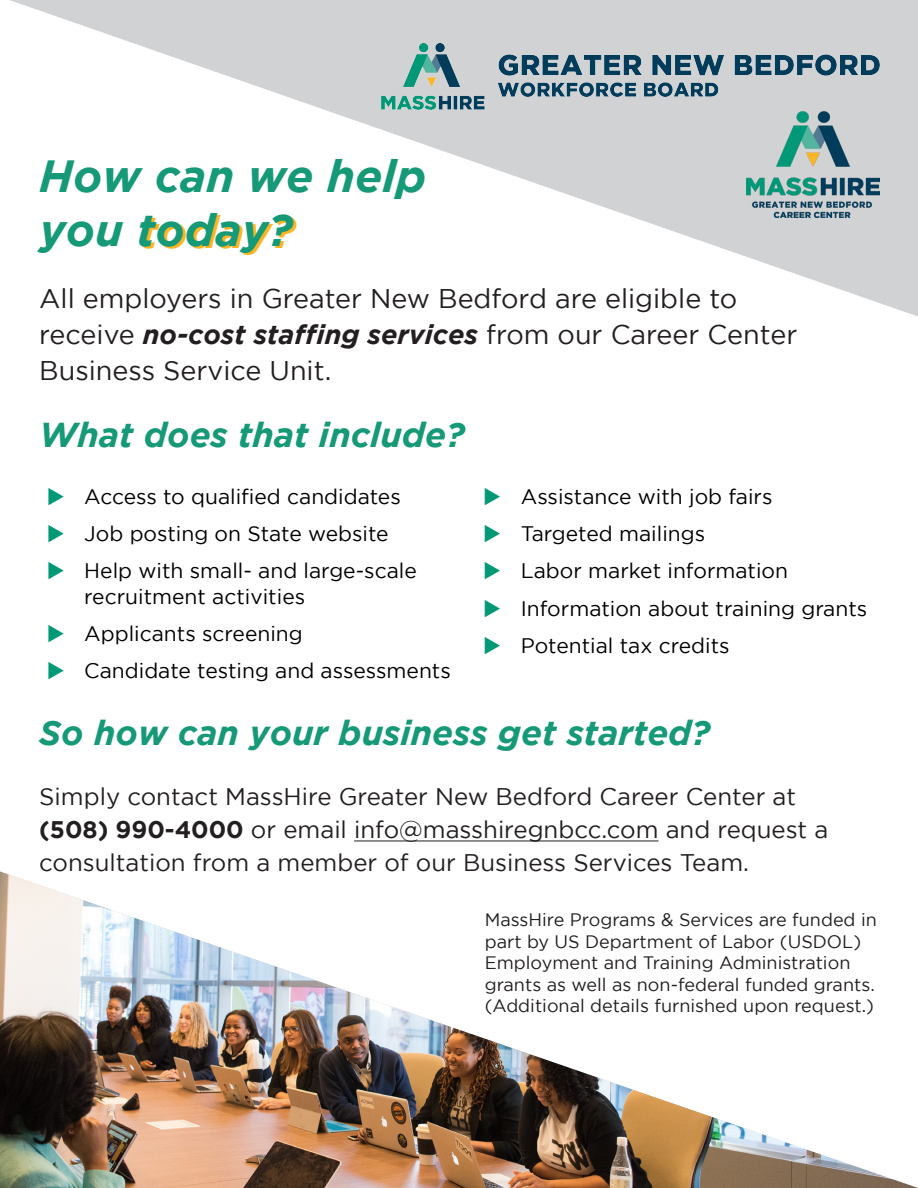
<style>
.page{position:relative;width:918px;height:1188px;background:#fff}
.page>*{position:absolute;margin:0;border:0;box-sizing:border-box;transform-origin:0 0}
.t1{font:italic 700 45px "Gotham";color:#159977}
.t2{font:italic 700 34.5px "Gotham";color:#159977}
.Paragraph_Style_1{font:27px/36px "Gotham";color:#231f20}
.Paragraph_Style_1-2{font:24px/33px "Gotham";color:#231f20}
.t3{font:21px/37.2px "Gotham";color:#000}
.t4{font:18px/21.6px "Gotham";color:#231f20}
.s1{font-weight:700;font-style:italic}
.s2{font-weight:700}
</style>
<div class="page">
<svg style="left:10px;top:0;width:908px;height:316px"></svg>
<img style="left:382px;top:44px;width:497px;height:65px">
<img style="left:747px;top:111px;width:132px;height:107px">
<img style="left:0;top:872px;width:918px;height:316px">
<hr style="left:354px;top:841px;width:305px;height:1px;background:#231f20">
<p class="t1" style="left:39px;top:150px;width:389px">How can we help</p>
<p class="t1" style="left:39px;top:204px;width:255px">you today?</p>
<p class="Paragraph_Style_1" style="left:39px;top:280px;width:759px">All employers in Greater New Bedford are eligible to receive <span class="s1">no-cost staffing services</span> from our Career Center<br>Business Service Unit.</p>
<p class="t2" style="left:39px;top:415px;width:427px">What does that include?</p>
<p class="t3" style="left:84px;top:478px;width:318px">Access to qualified candidates</p>
<p class="t3" style="left:84px;top:515px;width:306px">Job posting on State website</p>
<p class="t3" style="left:84px;top:558px;width:334px;line-height:25.2px">Help with small- and large-scale recruitment activities</p>
<p class="t3" style="left:84px;top:615px;width:220px">Applicants screening</p>
<p class="t3" style="left:84px;top:652px;width:368px">Candidate testing and assessments</p>
<p class="t3" style="left:521px;top:478px;width:348px">Assistance with job fairs<br>Targeted mailings<br>Labor market information<br>Information about training grants<br>Potential tax credits</p>
<p class="t2" style="left:39px;top:713px;width:673px">So how can your business get started?</p>
<p class="Paragraph_Style_1-2" style="left:39px;top:779px;width:791px">Simply contact MassHire Greater New Bedford Career Center at <span class="s2">(508) 990-4000</span> or email info@masshiregnbcc.com and request a consultation from a member of our Business Services Team.</p>
<p class="t4" style="left:485px;top:908px;width:394px">MassHire Programs &amp; Services are funded in part by US Department of Labor (USDOL)<br>Employment and Training Administration grants as well as non-federal funded grants. (Additional details furnished upon request.)</p>
</div>
